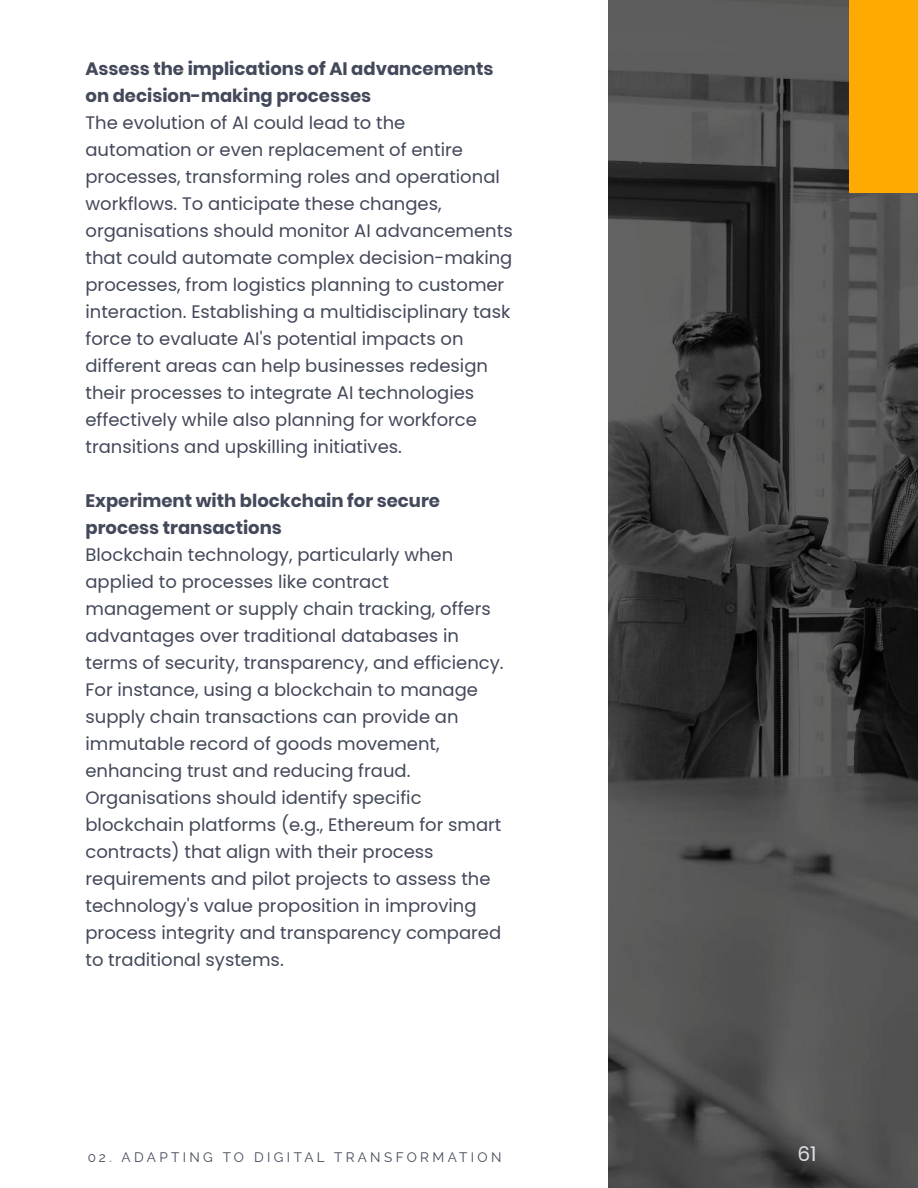
<style>
.page{position:relative;width:918px;height:1188px;background:#fff}
.page>*{position:absolute;margin:0;border:0;box-sizing:border-box;transform-origin:0 0}
.t1{font:20.25px "Poppins";color:#dfe0e5}
.t2{font:18px/27px "Poppins";color:#43495a}
.t3{font:700 18px/27px "Poppins";color:#43495a}
.t4{font:13.5px "Raleway";letter-spacing:.25em;color:#43495a}
</style>
<div class="page">
<img style="left:609px;top:0;width:309px;height:1188px">
<div style="left:849px;top:0;width:69px;height:192px;background:#fa0"></div>
<p class="t3" style="left:85px;top:56px;width:409px">Assess the implications of AI advancements on decision-making processes</p>
<p class="t2" style="left:85px;top:110px;width:429px">The evolution of AI could lead to the automation or even replacement of entire processes, transforming roles and operational workflows. To anticipate these changes, organisations should monitor AI advancements that could automate complex decision-making processes, from logistics planning to customer interaction. Establishing a multidisciplinary task force to evaluate AI's potential impacts on different areas can help businesses redesign their processes to integrate AI technologies effectively while also planning for workforce transitions and upskilling initiatives.</p>
<p class="t3" style="left:85px;top:488px;width:356px">Experiment with blockchain for secure process transactions</p>
<p class="t2" style="left:85px;top:542px;width:420px">Blockchain technology, particularly when applied to processes like contract management or supply chain tracking, offers advantages over traditional databases in terms of security, transparency, and efficiency.<br>For instance, using a blockchain to manage supply chain transactions can provide an immutable record of goods movement, enhancing trust and reducing fraud.<br>Organisations should identify specific blockchain platforms (e.g., Ethereum for smart contracts) that align with their process requirements and pilot projects to assess the technology's value proposition in improving process integrity and transparency compared to traditional systems.</p>
<p class="t4" style="left:87px;top:1150px;width:416px">02. ADAPTING TO DIGITAL TRANSFORMATION</p>
<p class="t1" style="left:797px;top:1145px;width:21px">61</p>
</div>
